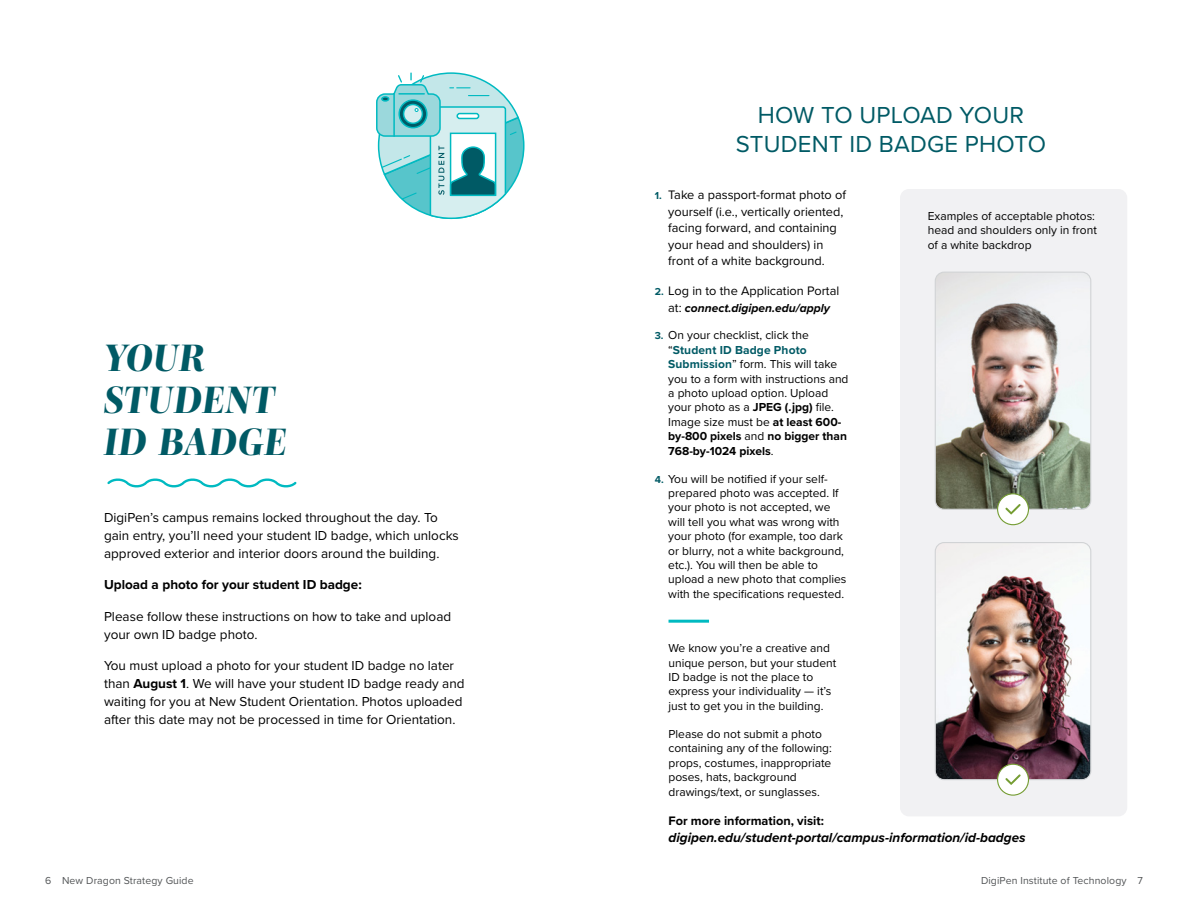
<style>
.page{position:relative;width:1188px;height:918px;background:#fff}
.page>*{position:absolute;margin:0;border:0;box-sizing:border-box;transform-origin:0 0}
.h1-dark-teal{font:italic 800 39px/42px "Mencken Std Head";letter-spacing:.01em;color:#005a65}
.h1-dark-teal-sub-tit{font:24px "Proxima Nova";letter-spacing:.01em;color:#005a65}
.body{font:13.5px/18px "Proxima Nova";color:#000}
.how-to-body{font:italic 700 13.5px "Proxima Nova";color:#000}
.body-2{font:700 13.5px "Proxima Nova";color:#000}
.t1{font:12.75px/16.5px "Proxima Nova";color:#000}
.how-to-body-2{font:700 12.75px "Proxima Nova";color:#000}
.how-to-body-3{font:12px/14.4px "Proxima Nova";color:#000}
.t2{font:italic 700 12px "Proxima Nova";color:#000}
.t3{font:10.5px "Proxima Nova";letter-spacing:.01em;color:#535557}
.s1{font-weight:700}
.s2{font-weight:700;font-size:10.5px;color:#005a65}
.s3{font-weight:400;font-style:normal;font-size:12.75px}
.s4{font-weight:700;color:#005a65}
</style>
<div class="page">
<svg style="left:376px;top:72px;width:149px;height:148px"></svg>
<svg style="left:107px;top:478px;width:190px;height:10px"></svg>
<hr style="left:669px;top:620px;width:40px;height:3px;background:#00bac1">
<div style="left:900px;top:189px;width:227px;height:627px;background:#f1f1f3;border-radius:9px"></div>
<img style="left:935px;top:272px;width:156px;height:236px">
<div style="left:935px;top:272px;width:156px;height:238px;border:1px solid #d1d3d5;border-radius:9px"></div>
<div style="left:998px;top:494px;width:30px;height:31px;background:#fff;border-radius:50%"></div>
<div style="left:997px;top:493px;width:32px;height:32px;border:1px solid #759d33;border-radius:50%"></div>
<svg style="left:1005px;top:504px;width:16px;height:10px"></svg>
<img style="left:935px;top:544px;width:156px;height:236px">
<div style="left:935px;top:542px;width:156px;height:238px;border:1px solid #d1d3d5;border-radius:9px"></div>
<div style="left:998px;top:764px;width:30px;height:31px;background:#fff;border-radius:50%"></div>
<div style="left:997px;top:764px;width:32px;height:32px;border:1px solid #759d33;border-radius:50%"></div>
<svg style="left:1005px;top:774px;width:16px;height:11px"></svg>
<h1 class="h1-dark-teal" style="left:104px;top:336px;width:185px">YOUR<br>STUDENT<br>ID BADGE</h1>
<p class="body" style="left:104px;top:508px;width:356px">DigiPen’s campus remains locked throughout the day. To gain entry, you’ll need your student ID badge, which unlocks approved exterior and interior doors around the building.</p>
<p class="body-2" style="left:104px;top:575px;width:259px">Upload a photo for your student ID badge:</p>
<p class="body" style="left:104px;top:607px;width:349px">Please follow these instructions on how to take and upload your own ID badge photo.</p>
<p class="body" style="left:104px;top:656px;width:362px">You must upload a photo for your student ID badge no later than <span class="s1">August 1</span>. We will have your student ID badge ready and waiting for you at New Student Orientation. Photos uploaded after this date may not be processed in time for Orientation.</p>
<h1 class="h1-dark-teal-sub-tit" style="left:758px;top:98px;width:268px">HOW TO UPLOAD YOUR</h1>
<h1 class="h1-dark-teal-sub-tit" style="left:736px;top:126px;width:312px">STUDENT ID BADGE PHOTO</h1>
<p class="t1" style="left:668px;top:186px;width:179px;text-indent:-14px"><span class="s2">1.</span> Take a passport-format photo of yourself (i.e., vertically oriented, facing forward, and containing your head and shoulders) in front of a white background.</p>
<p class="t1" style="left:655px;top:282px;width:186px"><span class="s2">2.</span> Log in to the Application Portal</p>
<p class="t2" style="left:668px;top:299px;width:163px"><span class="s3">at:</span> connect.digipen.edu/apply</p>
<p class="how-to-body-3" style="left:668px;top:328px;width:182px;text-indent:-14px"><span class="s2">3.</span> On your checklist, click the “<span class="s4">Student ID Badge Photo<br>Submission</span>” form. This will take you to a form with instructions and a photo upload option. Upload your photo as a <span class="s1">JPEG (.jpg)</span> file.<br>Image size must be <span class="s1">at least 600- by-800 pixels</span> and <span class="s1">no bigger than<br>768-by-1024 pixels</span>.</p>
<p class="how-to-body-3" style="left:668px;top:471px;width:180px;text-indent:-14px"><span class="s2">4.</span> You will be notified if your self&shy;prepared photo was accepted. If your photo is not accepted, we will tell you what was wrong with your photo (for example, too dark or blurry, not a white background, etc.). You will then be able to upload a new photo that complies with the specifications requested.</p>
<p class="how-to-body-3" style="left:928px;top:208px;width:171px">Examples of acceptable photos: head and shoulders only in front of a white backdrop</p>
<p class="how-to-body-3" style="left:669px;top:641px;width:169px">We know you’re a creative and unique person, but your student<br>ID badge is not the place to express your individuality — it’s just to get you in the building.</p>
<p class="how-to-body-3" style="left:669px;top:726px;width:165px">Please do not submit a photo containing any of the following: props, costumes, inappropriate poses, hats, background drawings/text, or sunglasses.</p>
<p class="how-to-body-2" style="left:669px;top:811px;width:157px">For more information, visit:</p>
<p class="how-to-body" style="left:669px;top:827px;width:359px">digipen.edu/student-portal/campus-information/id-badges</p>
<p class="t3" style="left:45px;top:873px;width:150px">6 New Dragon Strategy Guide</p>
<p class="t3" style="left:981px;top:873px;width:163px">DigiPen Institute of Technology 7</p>
</div>
